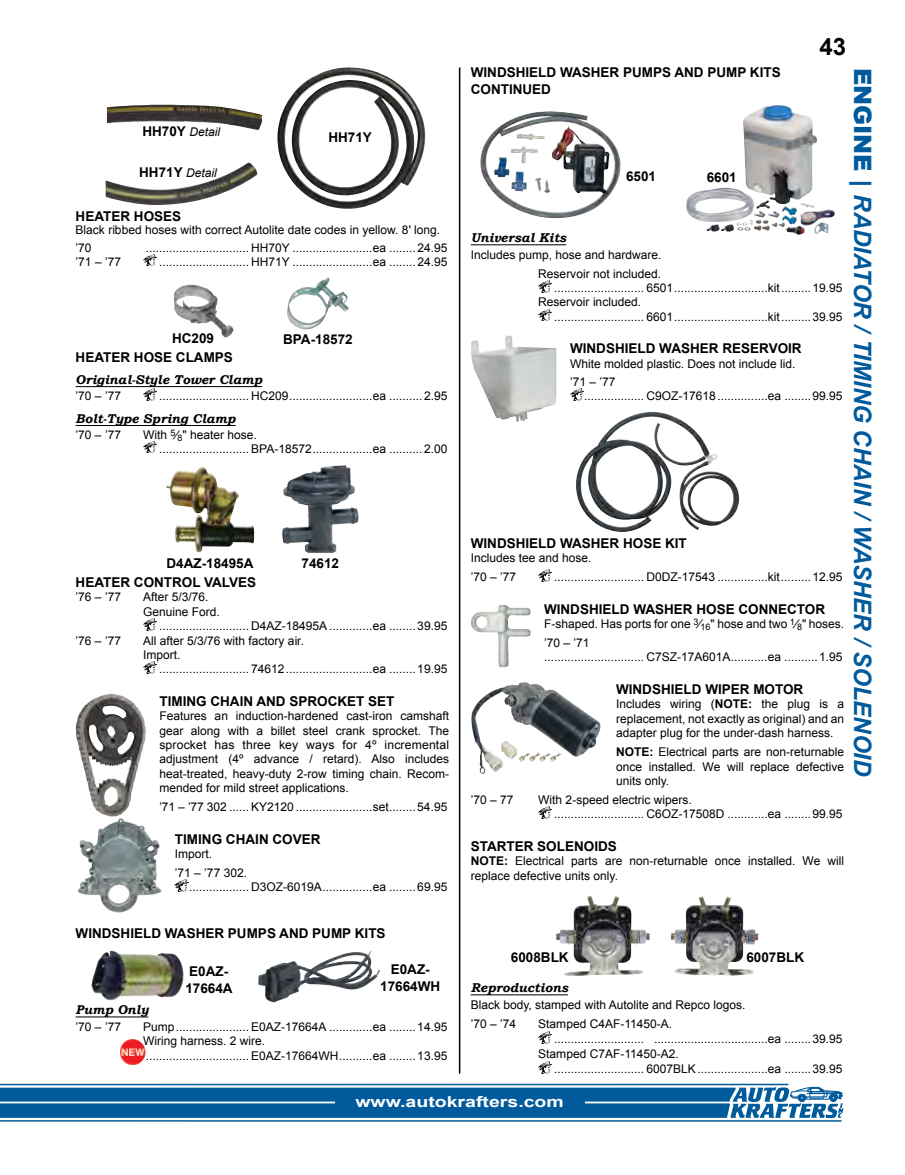
<style>
.page{position:relative;width:905px;height:1175px;background:#fff}
.page>*{position:absolute;margin:0;border:0;box-sizing:border-box;transform-origin:0 0}
.t1{font:italic 700 24px "Arial";letter-spacing:-.01em;color:#005a9c}
.t2{font:700 24px "Arial";color:#000}
.t3{font:700 15px "Arial";color:#fff;scale:1.3 1}
.t4{font:700 13.5px/16.2px "Arial";color:#000}
.t5{font:italic 700 12.75px "Bookman Old Style";color:#000}
.t6{font:12px/14.4px "Arial";color:#000}
.t7{font:italic 12px "Arial";color:#000}
.t8{font:700 12px "Arial";color:#000}
.s1{font-weight:700;font-style:normal;font-size:13.5px}
.s2{font-weight:900;font-style:normal}
.s3{font-weight:700}
</style>
<div class="page">
<hr style="left:459px;top:68px;width:1px;height:1005px;background:#000">
<hr style="left:0;top:1120px;width:841px;height:1px;background:#005a9c">
<svg style="left:0;top:1083px;width:843px;height:35px;background:#337bb0"></svg>
<div style="left:335px;top:1092px;width:249px;height:15px;background:#005a9c"></div>
<hr style="left:76px;top:386px;width:186px;height:1px;background:#000">
<hr style="left:76px;top:425px;width:159px;height:1px;background:#000">
<hr style="left:76px;top:1016px;width:72px;height:1px;background:#000">
<img style="left:107px;top:105px;width:155px;height:25px">
<img style="left:277px;top:68px;width:148px;height:141px">
<img style="left:106px;top:163px;width:151px;height:42px">
<img style="left:143px;top:254px;width:14px;height:12px">
<img style="left:173px;top:285px;width:61px;height:52px">
<img style="left:287px;top:277px;width:62px;height:53px">
<img style="left:143px;top:389px;width:14px;height:11px">
<img style="left:143px;top:441px;width:14px;height:12px">
<img style="left:166px;top:466px;width:88px;height:86px">
<img style="left:283px;top:465px;width:60px;height:63px">
<img style="left:143px;top:618px;width:14px;height:12px">
<img style="left:143px;top:661px;width:14px;height:12px">
<img style="left:76px;top:694px;width:70px;height:122px">
<img style="left:78px;top:818px;width:84px;height:94px">
<svg style="left:175px;top:879px;width:13px;height:12px"></svg>
<img style="left:91px;top:950px;width:93px;height:50px">
<img style="left:258px;top:951px;width:122px;height:51px">
<img style="left:119px;top:1039px;width:27px;height:26px;border-radius:13px">
<hr style="left:471px;top:244px;width:95px;height:1px;background:#000">
<hr style="left:471px;top:994px;width:97px;height:1px;background:#000">
<img style="left:480px;top:111px;width:140px;height:107px">
<img style="left:686px;top:105px;width:131px;height:117px">
<img style="left:538px;top:280px;width:14px;height:12px">
<img style="left:538px;top:309px;width:14px;height:12px">
<img style="left:471px;top:335px;width:85px;height:87px">
<svg style="left:570px;top:388px;width:13px;height:12px"></svg>
<img style="left:576px;top:412px;width:164px;height:120px">
<img style="left:538px;top:569px;width:14px;height:12px">
<img style="left:471px;top:605px;width:59px;height:62px">
<img style="left:471px;top:682px;width:130px;height:92px">
<img style="left:538px;top:806px;width:14px;height:12px">
<img style="left:556px;top:895px;width:93px;height:81px">
<img style="left:670px;top:897px;width:88px;height:79px">
<img style="left:538px;top:1031px;width:14px;height:12px">
<img style="left:538px;top:1061px;width:14px;height:12px">
<p class="t7" style="left:142px;top:124px;width:79px"><span class="s1">HH 70Y</span> Detail</p>
<p class="t4" style="left:328px;top:130px;width:45px">HH71Y</p>
<p class="t7" style="left:139px;top:165px;width:79px"><span class="s1">HH 71Y</span> Detail</p>
<p class="t4" style="left:76px;top:208px;width:107px">HEATER HOSES</p>
<p class="t6" style="left:76px;top:221px;width:366px;line-height:18.1px">Black ribbed hoses with correct Autolite date codes in yellow. 8' long. ’70</p>
<p class="t6" style="left:146px;top:241px;width:303px">............................... HH70Y ........................ea ........24.95</p>
<p class="t6" style="left:76px;top:254px;width:47px">’71 – ’77</p>
<p class="t6" style="left:159px;top:254px;width:290px">........................... HH71Y ........................ea ........24.95</p>
<p class="t4" style="left:172px;top:330px;width:44px">HC209</p>
<p class="t4" style="left:283px;top:332px;width:71px">BPA-18572</p>
<p class="t4" style="left:76px;top:349px;width:159px">HEATER HOSE CLAMPS</p>
<p class="t5" style="left:76px;top:371px;width:188px">Original-Style Tower Clamp</p>
<p class="t6" style="left:76px;top:389px;width:47px">’70 – ’77</p>
<p class="t6" style="left:159px;top:389px;width:290px">........................... HC209.........................ea ..........2.95</p>
<p class="t5" style="left:76px;top:410px;width:161px">Bolt-Type Spring Clamp</p>
<p class="t6" style="left:76px;top:428px;width:47px">’70 – ’77</p>
<p class="t6" style="left:159px;top:428px;width:290px;line-height:13.5px;text-indent:-16px">With <sup>5</sup>⁄<sub>8</sub>" heater hose.<br>........................... BPA-18572..................ea ..........2.00</p>
<p class="t4" style="left:166px;top:555px;width:88px">D4AZ-18495A</p>
<p class="t4" style="left:301px;top:555px;width:39px">74612</p>
<p class="t4" style="left:76px;top:574px;width:182px">HEATER CONTROL VALVES</p>
<p class="t6" style="left:76px;top:590px;width:47px">’76 – ’77</p>
<p class="t6" style="left:143px;top:590px;width:67px">After 5/3/76.</p>
<p class="t6" style="left:143px;top:604px;width:78px">Genuine Ford.</p>
<p class="t6" style="left:159px;top:619px;width:290px">........................... D4AZ-18495A.............ea ........39.95</p>
<p class="t6" style="left:76px;top:633px;width:47px">’76 – ’77</p>
<p class="t6" style="left:143px;top:633px;width:162px">All after 5/3/76 with factory air.<br>Import.</p>
<p class="t6" style="left:159px;top:662px;width:290px">........................... 74612..........................ea ........19.95</p>
<p class="t4" style="left:159px;top:693px;width:237px">TIMING CHAIN AND SPROCKET SET</p>
<p class="t6" style="left:159px;top:709px;width:291px;text-align:justify">Features an induction-hardened cast-iron camshaft gear along with a billet steel crank sprocket. The sprocket has three key ways for 4º incremental adjustment (4º advance / retard). Also includes heat-treated, heavy-duty 2-row timing chain. Recom&shy;mended for mild street applications.</p>
<p class="t6" style="left:159px;top:800px;width:289px">’71 – ’77 302 ...... KY2120 .......................set........54.95</p>
<p class="t4" style="left:175px;top:831px;width:147px">TIMING CHAIN COVER</p>
<p class="t6" style="left:175px;top:844px;width:74px;line-height:19px">Import.<br>’71 – ’77 302.</p>
<p class="t6" style="left:189px;top:880px;width:260px">.................. D3OZ-6019A...............ea ........69.95</p>
<p class="t4" style="left:76px;top:925px;width:311px">WINDSHIELD WASHER PUMPS AND PUMP KITS</p>
<p class="t4" style="left:185px;top:964px;width:49px">E0AZ-<br>17664A</p>
<p class="t4" style="left:380px;top:962px;width:51px;text-align:right">E0AZ-<br>17664WH</p>
<p class="t5" style="left:76px;top:1002px;width:74px">Pump Only</p>
<p class="t6" style="left:76px;top:1019px;width:47px">’70 – ’77</p>
<p class="t6" style="left:143px;top:1019px;width:306px">Pump...................... E0AZ-17664A .............ea ........14.95<br>Wiring harness. 2 wire.<br>............................... E0AZ-17664WH..........ea ........13.95</p>
<h1 class="t2" style="left:819px;top:30px;width:28px">43</h1>
<p class="t4" style="left:471px;top:65px;width:311px">WINDSHIELD WASHER PUMPS AND PUMP KITS<br>CONTINUED</p>
<h1 class="t1" style="left:878px;top:68px;width:710px;rotate:90deg"><span class="s2">ENGINE |</span> RADIATOR / TIMING CHAIN / WASHER / SOLENOID</h1>
<p class="t4" style="left:626px;top:168px;width:32px">6501</p>
<p class="t4" style="left:706px;top:169px;width:32px">6601</p>
<p class="t5" style="left:471px;top:230px;width:97px">Universal Kits</p>
<p class="t6" style="left:471px;top:245px;width:192px;line-height:19px;text-align:right">Includes pump, hose and hardware.<br>Reservoir not included.</p>
<p class="t6" style="left:538px;top:281px;width:306px;text-indent:16px">........................... 6501............................kit.........19.95<br>Reservoir included.</p>
<p class="t6" style="left:554px;top:309px;width:290px">........................... 6601............................kit.........39.95</p>
<p class="t4" style="left:570px;top:341px;width:233px">WINDSHIELD WASHER RESERVOIR</p>
<p class="t6" style="left:570px;top:354px;width:227px;line-height:18.1px">White molded plastic. Does not include lid. ’71 – ’77</p>
<p class="t6" style="left:584px;top:389px;width:260px">.................. C9OZ-17618 ...............ea ........99.95</p>
<p class="t4" style="left:471px;top:535px;width:218px">WINDSHIELD WASHER HOSE KIT</p>
<p class="t6" style="left:471px;top:548px;width:122px;line-height:19px">Includes tee and hose. ’70 – ’77</p>
<p class="t6" style="left:554px;top:570px;width:290px">........................... D0DZ-17543 ...............kit.........12.95</p>
<p class="t4" style="left:544px;top:601px;width:283px">WINDSHIELD WASHER HOSE CONNECTOR</p>
<p class="t6" style="left:544px;top:614px;width:302px;line-height:19px">F-shaped. Has ports for one <sup>3</sup>⁄<sub>16</sub>" hose and two <sup>1</sup>⁄<sub>8</sub>" hoses. ’70 – ’71</p>
<p class="t6" style="left:544px;top:650px;width:300px">.............................. C7SZ-17A601A...........ea ..........1.95</p>
<p class="t4" style="left:616px;top:681px;width:189px">WINDSHIELD WIPER MOTOR</p>
<p class="t6" style="left:616px;top:697px;width:108px">Includes wiring (<span class="s3">NOTE</span></p>
<p class="t6" style="left:616px;top:697px;width:230px;text-align:justify;text-indent:132px"><span class="s3">:</span> the plug is a replacement, not exactly as original) and an adapter plug for the under-dash harness.</p>
<p class="t8" style="left:616px;top:744px;width:9px">NOTE</p>
<p class="t6" style="left:616px;top:745px;width:230px;text-align:justify;text-indent:33px"><span class="s3">:</span> Electrical parts are non-returnable once installed. We will replace defective units only.</p>
<p class="t6" style="left:471px;top:792px;width:44px">’70 – 77</p>
<p class="t6" style="left:554px;top:792px;width:290px;text-indent:-16px">With 2-speed electric wipers.<br>........................... C6OZ-17508D ............ea ........99.95</p>
<p class="t4" style="left:471px;top:838px;width:148px">STARTER SOLENOIDS</p>
<p class="t8" style="left:471px;top:853px;width:9px">NOTE</p>
<p class="t6" style="left:471px;top:853px;width:375px;text-indent:33px"><span class="s3">:</span> Electrical parts are non-returnable once installed. We will replace defective units only.</p>
<p class="t4" style="left:511px;top:949px;width:50px">6008BLK</p>
<p class="t4" style="left:746px;top:949px;width:50px">6007BLK</p>
<p class="t5" style="left:471px;top:979px;width:99px">Reproductions</p>
<p class="t6" style="left:471px;top:994px;width:276px;line-height:19.6px">Black body, stamped with Autolite and Repco logos. ’70 – ’74</p>
<p class="t6" style="left:538px;top:1017px;width:135px">Stamped C4AF-11450-A.</p>
<p class="t6" style="left:554px;top:1032px;width:290px">........................... ..................................ea ........39.95</p>
<p class="t6" style="left:538px;top:1047px;width:142px">Stamped C7AF-11450-A2.</p>
<p class="t6" style="left:554px;top:1062px;width:290px">........................... 6007BLK.....................ea ........39.95</p>
<p class="t3" style="left:355px;top:1092px;width:162px">WWW.AUTOKRAFTERS.COM</p>
</div>
